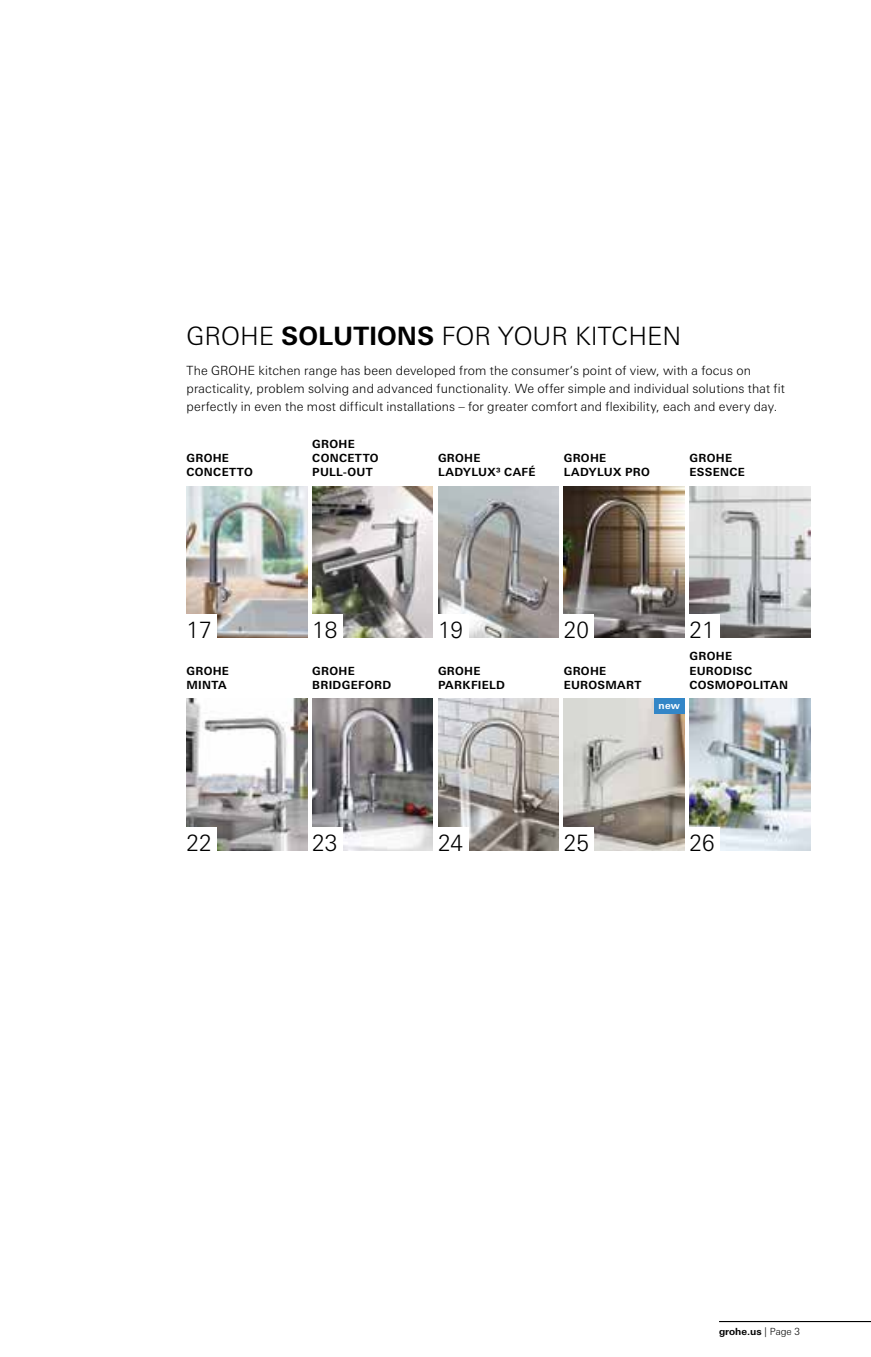
<style>
.page{position:relative;width:871px;height:1357px;background:#fff}
.page>*{position:absolute;margin:0;border:0;box-sizing:border-box;transform-origin:0 0}
.t1{font:300 25.2px "LT Univers Basic";color:#000}
.t2{font:300 22.5px "LT Univers Basic";color:#000}
.t3{font:300 12.6px/18.2px "LT Univers Basic";letter-spacing:.01em;color:#000}
.t4{font:700 11.25px/14px "LT Univers Basic";letter-spacing:.025em;color:#000}
.t5{font:700 9.9px "LT Univers Basic";color:#000}
.t6{font:700 9.9px "LT Univers Basic";color:#fff}
.s1{font-weight:700}
.s2{font-weight:300}
</style>
<div class="page">
<hr style="left:719px;top:1321px;width:152px;height:1px;background:#000">
<img style="left:689px;top:699px;width:121px;height:151px">
<div style="left:684px;top:827px;width:36px;height:29px;background:#fff"></div>
<img style="left:564px;top:699px;width:120px;height:151px">
<div style="left:559px;top:827px;width:35px;height:29px;background:#fff"></div>
<div style="left:654px;top:699px;width:30px;height:15px;background:#3386c7"></div>
<img style="left:438px;top:699px;width:121px;height:151px">
<div style="left:433px;top:827px;width:35px;height:29px;background:#fff"></div>
<img style="left:312px;top:699px;width:121px;height:151px">
<div style="left:307px;top:827px;width:35px;height:29px;background:#fff"></div>
<img style="left:186px;top:699px;width:121px;height:151px">
<div style="left:181px;top:827px;width:36px;height:29px;background:#fff"></div>
<img style="left:689px;top:486px;width:121px;height:152px">
<div style="left:684px;top:615px;width:36px;height:28px;background:#fff"></div>
<img style="left:564px;top:486px;width:120px;height:152px">
<div style="left:559px;top:615px;width:35px;height:28px;background:#fff"></div>
<img style="left:438px;top:486px;width:121px;height:152px">
<div style="left:433px;top:615px;width:35px;height:28px;background:#fff"></div>
<img style="left:312px;top:486px;width:121px;height:152px">
<div style="left:307px;top:615px;width:35px;height:28px;background:#fff"></div>
<img style="left:186px;top:486px;width:121px;height:152px">
<div style="left:181px;top:615px;width:36px;height:28px;background:#fff"></div>
<h1 class="t1" style="left:186px;top:321px;width:496px">GROHE <span class="s1">SOLUTIONS</span> FOR YOUR KITCHEN</h1>
<p class="t3" style="left:186px;top:361px;width:600px">The GROHE kitchen range has been developed from the consumer‘s point of view, with a focus on practicality, problem solving and advanced functionality. We offer simple and individual solutions that fit perfectly in even the most difficult installations – for greater comfort and flexibility, each and every day.</p>
<p class="t4" style="left:186px;top:451px;width:68px">GROHE<br>CONCETTO</p>
<p class="t4" style="left:312px;top:437px;width:68px">GROHE<br>CONCETTO<br>PULL-OUT</p>
<p class="t4" style="left:438px;top:451px;width:99px">GROHE<br>LADYLUX³ CAFÉ</p>
<p class="t4" style="left:564px;top:451px;width:88px">GROHE<br>LADYLUX PRO</p>
<p class="t4" style="left:689px;top:451px;width:57px">GROHE<br>ESSENCE</p>
<h2 class="t2" style="left:186px;top:617px;width:27px">17</h2>
<h2 class="t2" style="left:312px;top:617px;width:27px">18</h2>
<h2 class="t2" style="left:438px;top:617px;width:27px">19</h2>
<h2 class="t2" style="left:564px;top:617px;width:27px">20</h2>
<h2 class="t2" style="left:689px;top:617px;width:27px">21</h2>
<p class="t4" style="left:186px;top:663px;width:44px">GROHE<br>MINTA</p>
<p class="t4" style="left:312px;top:663px;width:80px">GROHE<br>BRIDGEFORD</p>
<p class="t4" style="left:438px;top:663px;width:68px">GROHE<br>PARKFIELD</p>
<p class="t4" style="left:564px;top:663px;width:79px">GROHE<br>EUROSMART</p>
<p class="t4" style="left:689px;top:649px;width:100px">GROHE<br>EURODISC<br>COSMOPOLITAN</p>
<p class="t6" style="left:658px;top:699px;width:23px">new</p>
<h2 class="t2" style="left:186px;top:829px;width:27px">22</h2>
<h2 class="t2" style="left:312px;top:829px;width:27px">23</h2>
<h2 class="t2" style="left:438px;top:829px;width:27px">24</h2>
<h2 class="t2" style="left:564px;top:829px;width:27px">25</h2>
<h2 class="t2" style="left:689px;top:829px;width:27px">26</h2>
<p class="t5" style="left:719px;top:1325px;width:82px">grohe.us <span class="s2">| Page 3</span></p>
</div>
